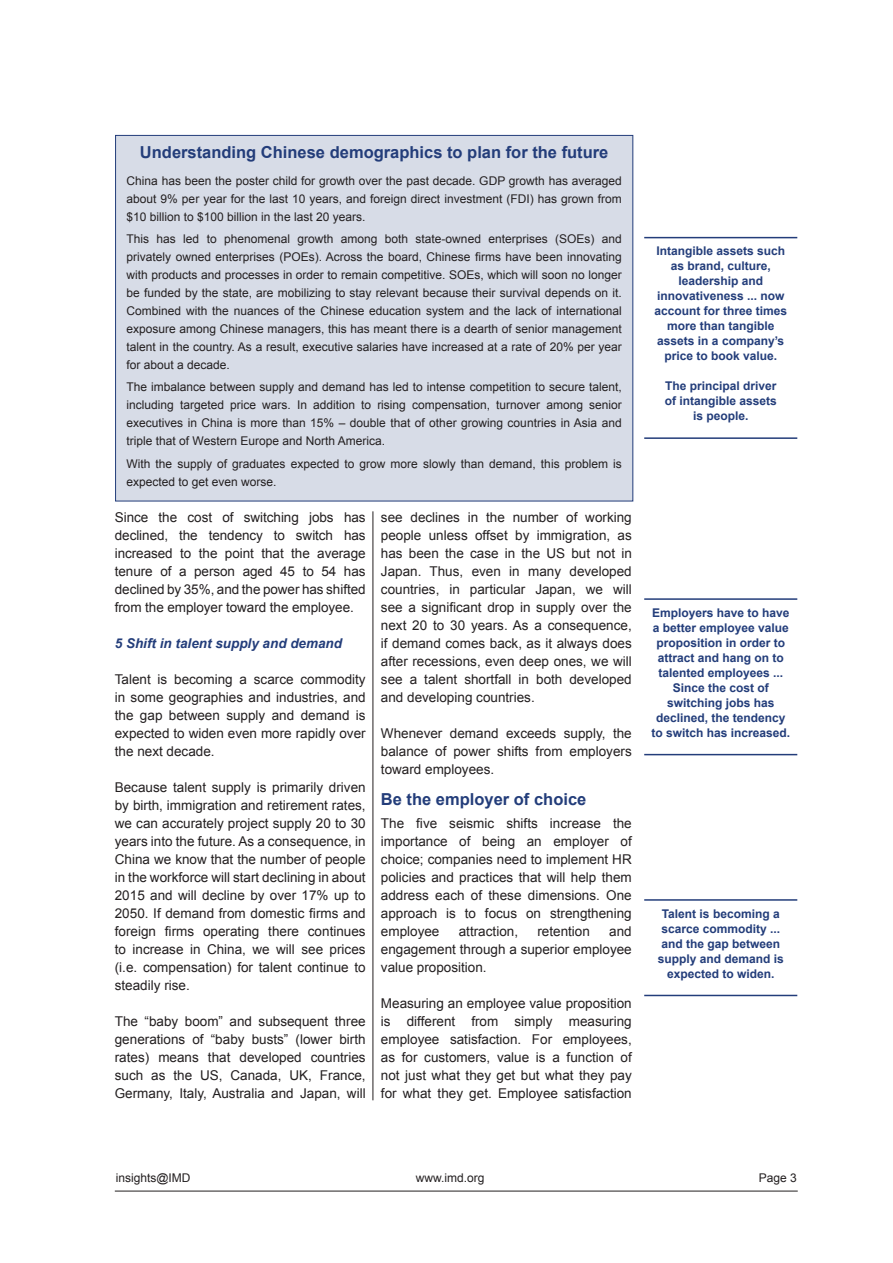
<style>
.page{position:relative;width:893px;height:1263px;background:#fff}
.page>*{position:absolute;margin:0;border:0;box-sizing:border-box;transform-origin:0 0}
.Box_title{font:700 16.5px "Arial";color:#233d7a}
.Main_title{font:700 16.5px "Arial";color:#233d7a}
.Text{font:13.5px/18px "Arial";color:#231f20;text-align:justify}
.Second_title{font:italic 700 13.5px "Arial";color:#233d7a}
.Box_text{font:12px/18px "Arial";color:#231f20;text-align:justify}
.Callout{font:700 12px/15px "Arial";color:#233d7a;text-align:center}
</style>
<div class="page">
<hr style="left:373px;top:511px;width:1px;height:589px;background:#231f20">
<hr style="left:644px;top:237px;width:153px;height:1px;background:#233d7a">
<hr style="left:644px;top:437px;width:153px;height:2px;background:#233d7a">
<hr style="left:115px;top:1191px;width:683px;height:1px;background:#231f20">
<hr style="left:644px;top:598px;width:153px;height:2px;background:#233d7a">
<hr style="left:644px;top:754px;width:153px;height:1px;background:#233d7a">
<div style="left:116px;top:135px;width:517px;height:366px;background:#d7dce7"></div>
<hr style="left:644px;top:899px;width:153px;height:2px;background:#233d7a">
<hr style="left:644px;top:995px;width:153px;height:1px;background:#233d7a">
<p class="Box_title" style="left:140px;top:142px;width:470px">Understanding Chinese demographics to plan for the future</p>
<p class="Box_text" style="left:127px;top:172px;width:497px">China has been the poster child for growth over the past decade. GDP growth has averaged about 9% per year for the last 10 years, and foreign direct investment (FDI) has grown from $10 billion to $100 billion in the last 20 years.</p>
<p class="Box_text" style="left:127px;top:230px;width:497px">This has led to phenomenal growth among both state-owned enterprises (SOEs) and privately owned enterprises (POEs). Across the board, Chinese firms have been innovating with products and processes in order to remain competitive. SOEs, which will soon no longer be funded by the state, are mobilizing to stay relevant because their survival depends on it.<br>Combined with the nuances of the Chinese education system and the lack of international exposure among Chinese managers, this has meant there is a dearth of senior management talent in the country. As a result, executive salaries have increased at a rate of 20% per year for about a decade.</p>
<p class="Box_text" style="left:127px;top:378px;width:497px">The imbalance between supply and demand has led to intense competition to secure talent, including targeted price wars. In addition to rising compensation, turnover among senior executives in China is more than 15% – double that of other growing countries in Asia and triple that of Western Europe and North America.</p>
<p class="Box_text" style="left:127px;top:455px;width:497px">With the supply of graduates expected to grow more slowly than demand, this problem is expected to get even worse.</p>
<p class="Text" style="left:115px;top:508px;width:252px">Since the cost of switching jobs has declined, the tendency to switch has increased to the point that the average tenure of a person aged 45 to 54 has declined by 35%, and the power has shifted from the employer toward the employee.</p>
<p class="Second_title" style="left:115px;top:634px;width:229px">5 Shift in talent supply and demand</p>
<p class="Text" style="left:115px;top:670px;width:252px">Talent is becoming a scarce commodity in some geographies and industries, and the gap between supply and demand is expected to widen even more rapidly over the next decade.</p>
<p class="Text" style="left:115px;top:778px;width:252px">Because talent supply is primarily driven by birth, immigration and retirement rates, we can accurately project supply 20 to 30 years into the future. As a consequence, in China we know that the number of people in the workforce will start declining in about 2015 and will decline by over 17% up to 2050. If demand from domestic firms and foreign firms operating there continues to increase in China, we will see prices (i.e. compensation) for talent continue to steadily rise.</p>
<p class="Text" style="left:115px;top:1012px;width:252px">The “baby boom” and subsequent three generations of “baby busts” (lower birth rates) means that developed countries such as the US, Canada, UK, France, Germany, Italy, Australia and Japan, will</p>
<p class="Text" style="left:381px;top:508px;width:252px">see declines in the number of working people unless offset by immigration, as has been the case in the US but not in Japan. Thus, even in many developed countries, in particular Japan, we will see a significant drop in supply over the next 20 to 30 years. As a consequence, if demand comes back, as it always does after recessions, even deep ones, we will see a talent shortfall in both developed and developing countries.</p>
<p class="Text" style="left:381px;top:724px;width:252px">Whenever demand exceeds supply, the balance of power shifts from employers toward employees.</p>
<p class="Main_title" style="left:381px;top:788px;width:207px">Be the employer of choice</p>
<p class="Text" style="left:381px;top:814px;width:252px">The five seismic shifts increase the importance of being an employer of choice; companies need to implement HR policies and practices that will help them address each of these dimensions. One approach is to focus on strengthening employee</p>
<p class="Text" style="left:381px;top:922px;width:252px;text-indent:228px">and engagement through a superior employee value proposition.</p>
<p class="Text" style="left:381px;top:994px;width:252px">Measuring an employee value proposition is different from simply measuring employee satisfaction. For employees, as for customers, value is a function of not just what they get but what they pay for what they get. Employee satisfaction</p>
<p class="Text" style="left:459px;top:922px;width:61px">attraction,</p>
<p class="Text" style="left:537px;top:922px;width:54px">retention</p>
<p class="Callout" style="left:654px;top:244px;width:134px">Intangible assets such as brand, culture, leadership and innovativeness ... now account for three times more than tangible assets in a company’s price to book value.</p>
<p class="Callout" style="left:665px;top:379px;width:114px">The principal driver of intangible assets is people.</p>
<p class="Callout" style="left:651px;top:605px;width:140px">Employers have to have a better employee value proposition in order to attract and hang on to talented employees ...<br>Since the cost of switching jobs has declined, the tendency to switch has increased.</p>
<p class="Callout" style="left:658px;top:906px;width:128px">Talent is becoming a scarce commodity ... and the gap between supply and demand is expected to widen.</p>
<p class="Box_text" style="left:116px;top:1169px;width:76px">insights@IMD</p>
<p class="Box_text" style="left:416px;top:1169px;width:70px">www.imd.org</p>
<p class="Box_text" style="left:759px;top:1169px;width:40px">Page 3</p>
</div>
